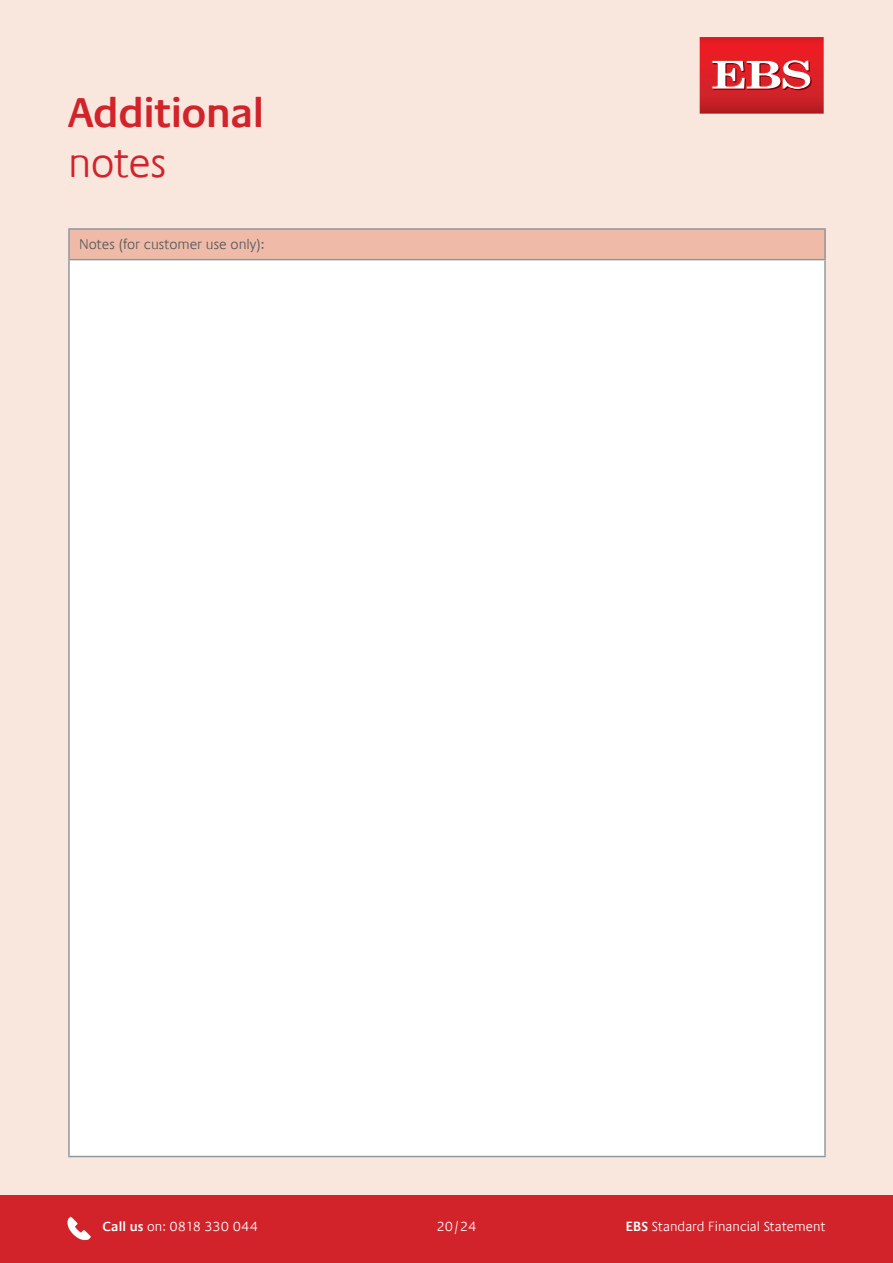
<style>
.page{position:relative;width:893px;height:1263px;background:#f9e6dd}
.page>*{position:absolute;margin:0;border:0;box-sizing:border-box;transform-origin:0 0}
.Body_Copy{font:600 42px/50.4px "Praxis Com";letter-spacing:-.01em;color:#d2232a}
.t1{font:300 14.25px "Praxis Com";color:#58595b}
.Answers{font:300 13.5px "Praxis Com";letter-spacing:.005em;color:#fff}
.s1{font-weight:300}
.s2{font-weight:600}
</style>
<div class="page">
<div style="left:0;top:1195px;width:893px;height:68px;background:#d2232a"></div>
<svg style="left:67px;top:1216px;width:24px;height:24px"></svg>
<svg style="left:700px;top:37px;width:124px;height:77px"></svg>
<div style="left:69px;top:229px;width:756px;height:31px;background:#efbba8"></div>
<div style="left:69px;top:260px;width:756px;height:896px;background:#fff"></div>
<hr style="left:68px;top:230px;width:2px;height:29px;background:#8f989e">
<hr style="left:824px;top:230px;width:2px;height:29px;background:#8f989e">
<hr style="left:68px;top:259px;width:758px;height:1px;background:#8f989e">
<hr style="left:68px;top:228px;width:758px;height:2px;background:#8f989e">
<hr style="left:68px;top:260px;width:2px;height:896px;background:#8f989e">
<hr style="left:824px;top:260px;width:2px;height:896px;background:#8f989e">
<hr style="left:68px;top:1156px;width:758px;height:1px;background:#8f989e">
<p class="Body_Copy" style="left:68px;top:87px;width:198px">Additional <span class="s1">notes</span></p>
<p class="t1" style="left:79px;top:236px;width:187px">Notes (for customer use only):</p>
<p class="Answers" style="left:102px;top:1219px;width:157px"><span class="s2">Call us</span> on: 0818 330 044</p>
<p class="Answers" style="left:436px;top:1219px;width:42px">20/24</p>
<p class="Answers" style="left:626px;top:1219px;width:201px"><span class="s2">EBS</span> Standard Financial Statement</p>
</div>
